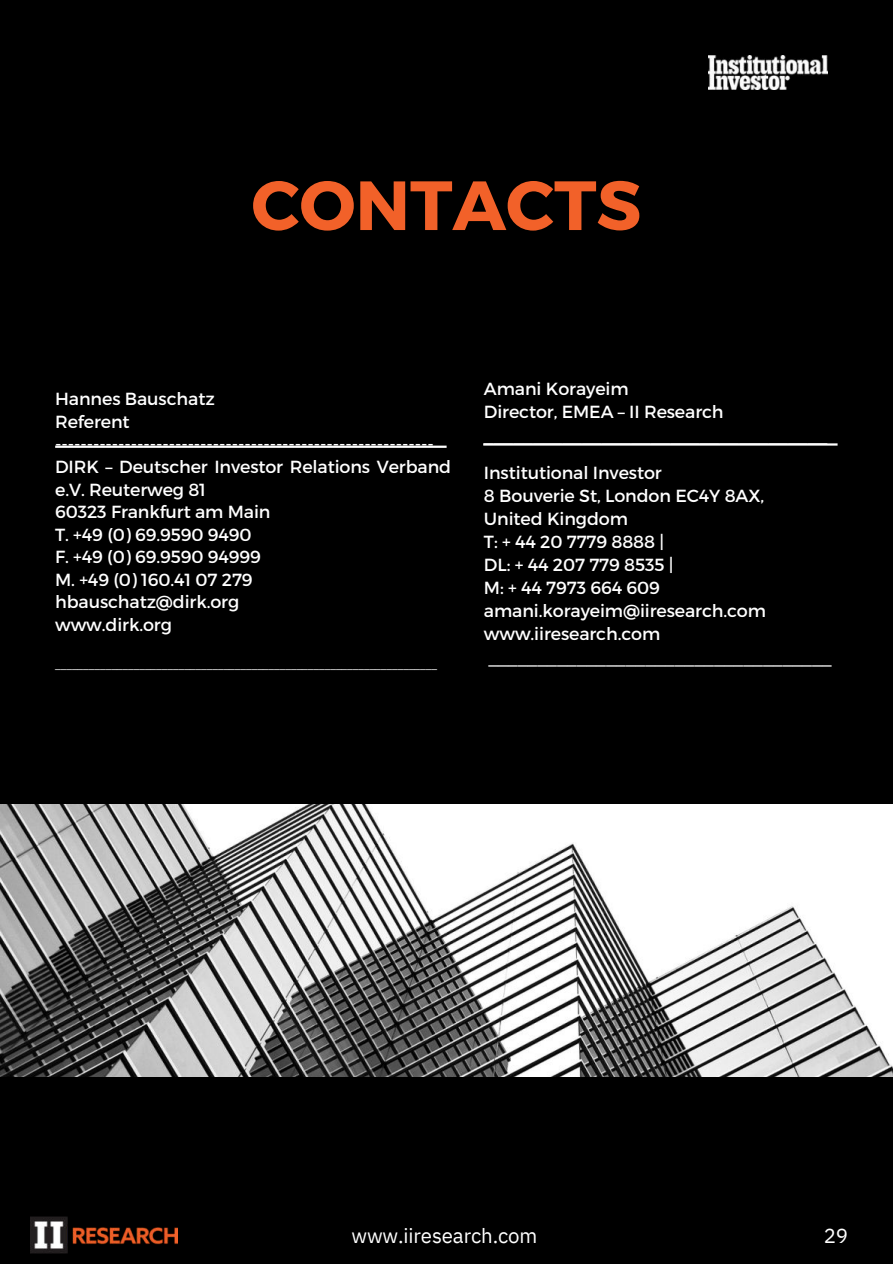
<style>
.page{position:relative;width:893px;height:1264px;background:#fff}
.page>*{position:absolute;margin:0;border:0;box-sizing:border-box;transform-origin:0 0}
.t1{font:700 69.45px "Montserrat";color:#f26129}
.t2{font:20.4px "IBM Plex Sans";letter-spacing:-.005em;color:#fff}
.t3{font:17.55px/22.5px "Montserrat";letter-spacing:-.005em;color:#fff}
.t4{font:10.05px "Montserrat";color:#fff}
</style>
<div class="page">
<div style="left:0;top:0;width:892px;height:1262px;background:#000"></div>
<img style="left:0;top:804px;width:892px;height:272px">
<div style="left:0;top:1212px;width:892px;height:51px;background:#000"></div>
<img style="left:30px;top:1216px;width:147px;height:38px">
<img style="left:708px;top:55px;width:119px;height:34px">
<hr style="left:55px;top:445px;width:391px;height:3px;background:#fff">
<hr style="left:483px;top:443px;width:354px;height:2px;background:#fff">
<h1 class="t1" style="left:251px;top:162px;width:391px">CONTACTS</h1>
<p class="t3" style="left:55px;top:388px;width:397px">Hannes Bauschatz<br>Referent ------------------------------------------------------------<br>DIRK – Deutscher Investor Relations Verband e.V. Reuterweg 81<br>60323 Frankfurt am Main<br>T. +49 (0) 69.9590 9490<br>F. +49 (0) 69.9590 94999<br>M. +49 (0) 160.41 07 279<br>hbauschatz@dirk.org<br>www.dirk.org</p>
<p class="t4" style="left:55px;top:658px;width:383px">____________________________________________________________________</p>
<p class="t3" style="left:484px;top:377px;width:345px;line-height:23.1px">Amani Korayeim<br>Director, EMEA – II Research ___________________________________</p>
<p class="t3" style="left:484px;top:460px;width:349px;line-height:23.1px">Institutional Investor<br>8 Bouverie St, London EC4Y 8AX,<br>United Kingdom<br>T: + 44 20 7779 8888 |<br>DL: + 44 207 779 8535 |<br>M: + 44 7973 664 609 amani.korayeim@iiresearch.com www.iiresearch.com ___________________________________</p>
<p class="t2" style="left:351px;top:1220px;width:187px">www.iiresearch.com</p>
<p class="t2" style="left:823px;top:1220px;width:26px">29</p>
</div>
